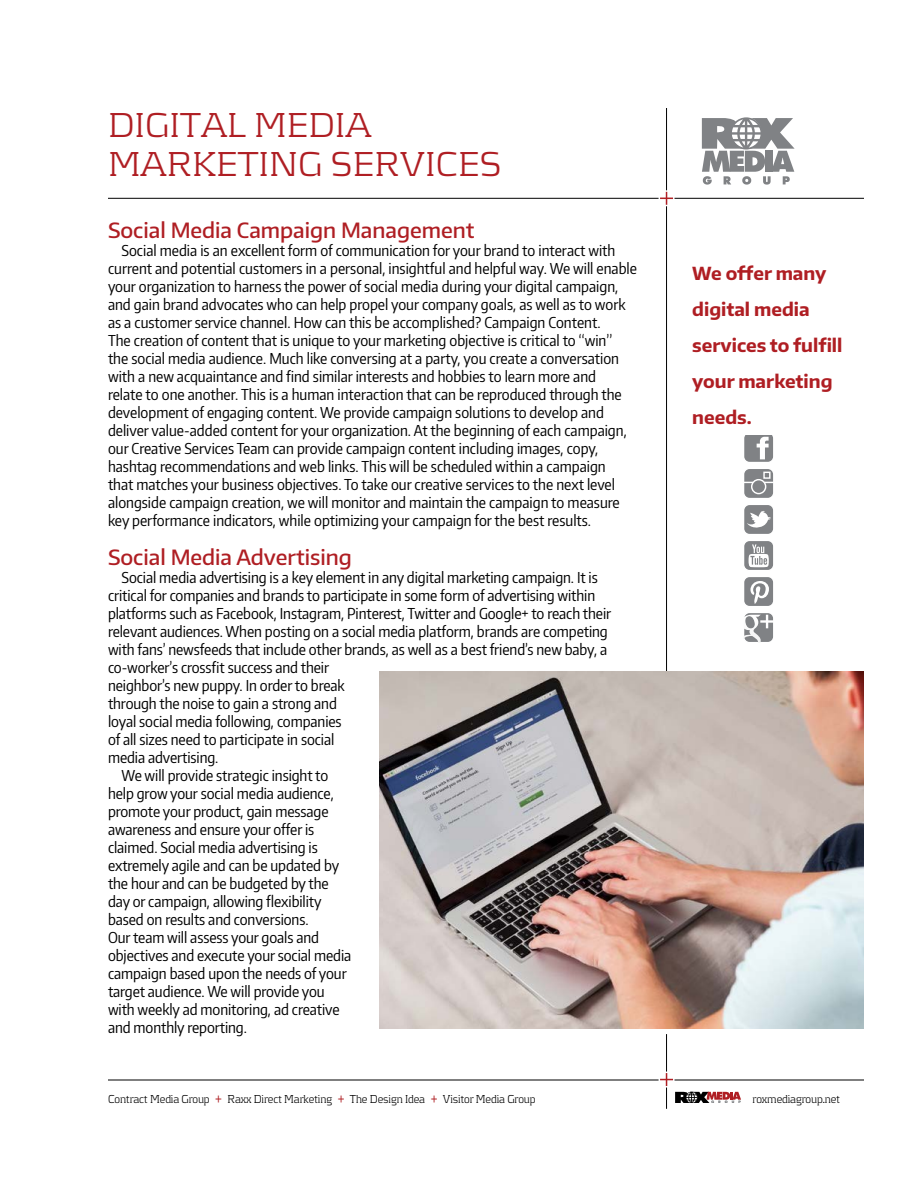
<style>
.page{position:relative;width:918px;height:1188px;background:#fff}
.page>*{position:absolute;margin:0;border:0;box-sizing:border-box;transform-origin:0 0}
.t1{font:300 36px/39px "Kontrapunkt";color:#af1e23}
.t2{font:500 21px "Encode Sans Normal";color:#af1e23}
.t3{font:700 18px/36px "Encode Sans Normal";color:#af1e23}
.t4{font:15px/18px "Encode Sans Condensed";letter-spacing:-.005em;color:#000}
.t5{font:300 12px "Kontrapunkt";letter-spacing:-.01em;color:#000;scale:.9 1}
.s1{font-size:15px;color:#af1e23}
</style>
<div class="page">
<hr style="left:108px;top:198px;width:756px;height:1px;background:#000">
<hr style="left:108px;top:1080px;width:756px;height:1px;background:#000">
<svg style="left:675px;top:1092px;width:66px;height:11px"></svg>
<hr style="left:666px;top:1034px;width:1px;height:75px;background:#000">
<hr style="left:666px;top:108px;width:1px;height:617px;background:#000">
<hr style="left:665px;top:190px;width:3px;height:16px;background:#fff">
<hr style="left:659px;top:197px;width:16px;height:3px;background:#fff">
<svg style="left:660px;top:192px;width:13px;height:13px"></svg>
<hr style="left:665px;top:1072px;width:3px;height:16px;background:#fff">
<hr style="left:659px;top:1078px;width:16px;height:3px;background:#fff">
<svg style="left:660px;top:1073px;width:13px;height:13px"></svg>
<svg style="left:702px;top:117px;width:93px;height:68px"></svg>
<svg style="left:744px;top:612px;width:30px;height:31px"></svg>
<div style="left:743px;top:612px;width:32px;height:31px;border:1px solid #fff;border-radius:6px"></div>
<svg style="left:744px;top:615px;width:30px;height:28px"></svg>
<div style="left:744px;top:540px;width:30px;height:31px;background:#808285;border-radius:6px"></div>
<div style="left:743px;top:540px;width:32px;height:31px;border:1px solid #fff;border-radius:6px"></div>
<svg style="left:748px;top:544px;width:21px;height:23px"></svg>
<svg style="left:744px;top:435px;width:29px;height:27px"></svg>
<div style="left:744px;top:504px;width:30px;height:31px;background:#808285;border-radius:6px"></div>
<div style="left:743px;top:504px;width:32px;height:31px;border:1px solid #fff;border-radius:6px"></div>
<svg style="left:747px;top:511px;width:24px;height:17px"></svg>
<div style="left:744px;top:576px;width:30px;height:31px;background:#808285;border-radius:6px"></div>
<div style="left:743px;top:576px;width:32px;height:31px;border:1px solid #fff;border-radius:6px"></div>
<svg style="left:750px;top:581px;width:19px;height:23px"></svg>
<svg style="left:744px;top:468px;width:30px;height:31px"></svg>
<div style="left:743px;top:468px;width:32px;height:31px;border:1px solid #fff;border-radius:6px"></div>
<div style="left:751px;top:479px;width:15px;height:15px;border:1px solid #fff;border-radius:50%"></div>
<div style="left:763px;top:472px;width:8px;height:7px;border:1px solid #fff"></div>
<img style="left:379px;top:672px;width:485px;height:356px">
<h1 class="t1" style="left:108px;top:104px;width:395px">DIGITAL MEDIA<br>MARKETING SERVICES</h1>
<h2 class="t2" style="left:108px;top:216px;width:368px">Social Media Campaign Management</h2>
<p class="t4" style="left:108px;top:241px;width:531px;text-indent:14px">Social media is an excellent form of communication for your brand to interact with current and potential customers in a personal, insightful and helpful way. We will enable your organization to harness the power of social media during your digital campaign, and gain brand advocates who can help propel your company goals, as well as to work as a customer service channel. How can this be accomplished? Campaign Content.<br>The creation of content that is unique to your marketing objective is critical to “win”<br>the social media audience. Much like conversing at a party, you create a conversation with a new acquaintance and find similar interests and hobbies to learn more and<br>relate to one another. This is a human interaction that can be reproduced through the development of engaging content. We provide campaign solutions to develop and deliver value-added content for your organization. At the beginning of each campaign, our Creative Services Team can provide campaign content including images, copy, hashtag recommendations and web links. This will be scheduled within a campaign<br>that matches your business objectives. To take our creative services to the next level alongside campaign creation, we will monitor and maintain the campaign to measure key performance indicators, while optimizing your campaign for the best results.</p>
<h2 class="t2" style="left:108px;top:543px;width:245px">Social Media Advertising</h2>
<p class="t4" style="left:122px;top:568px;width:478px">Social media advertising is a key element in any digital marketing campaign. It is</p>
<p class="t4" style="left:108px;top:586px;width:489px">critical for companies and brands to participate in some form of advertising within</p>
<p class="t4" style="left:108px;top:604px;width:505px">platforms such as Facebook, Instagram, Pinterest, Twitter and Google+ to reach their</p>
<p class="t4" style="left:108px;top:622px;width:501px">relevant audiences. When posting on a social media platform, brands are competing</p>
<p class="t4" style="left:108px;top:640px;width:501px">with fans’ newsfeeds that include other brands, as well as a best friend’s new baby, a</p>
<p class="t4" style="left:108px;top:658px;width:223px">co-worker’s crossfit success and their</p>
<p class="t4" style="left:108px;top:676px;width:238px">neighbor’s new puppy. In order to break</p>
<p class="t4" style="left:108px;top:694px;width:230px">through the noise to gain a strong and</p>
<p class="t4" style="left:108px;top:712px;width:235px">loyal social media following, companies</p>
<p class="t4" style="left:108px;top:730px;width:228px">of all sizes need to participate in social</p>
<p class="t4" style="left:108px;top:748px;width:112px">media advertising.</p>
<p class="t4" style="left:122px;top:766px;width:208px">We will provide strategic insight to</p>
<p class="t4" style="left:108px;top:784px;width:227px">help grow your social media audience,</p>
<p class="t4" style="left:108px;top:802px;width:222px">promote your product, gain message</p>
<p class="t4" style="left:108px;top:820px;width:208px">awareness and ensure your offer is</p>
<p class="t4" style="left:108px;top:838px;width:211px">claimed. Social media advertising is</p>
<p class="t4" style="left:108px;top:856px;width:233px">extremely agile and can be updated by</p>
<p class="t4" style="left:108px;top:874px;width:222px">the hour and can be budgeted by the</p>
<p class="t4" style="left:108px;top:892px;width:215px">day or campaign, allowing flexibility</p>
<p class="t4" style="left:108px;top:910px;width:202px">based on results and conversions.</p>
<p class="t4" style="left:108px;top:928px;width:213px">Our team will assess your goals and</p>
<p class="t4" style="left:108px;top:946px;width:245px">objectives and execute your social media</p>
<p class="t4" style="left:108px;top:964px;width:240px">campaign based upon the needs of your</p>
<p class="t4" style="left:108px;top:982px;width:218px">target audience. We will provide you</p>
<p class="t4" style="left:108px;top:1000px;width:233px">with weekly ad monitoring, ad creative</p>
<p class="t4" style="left:108px;top:1018px;width:140px">and monthly reporting.</p>
<p class="t5" style="left:108px;top:1092px;width:477px">Contract Media Group <span class="s1">+</span> Raxx Direct Marketing <span class="s1">+</span> The Design Idea <span class="s1">+</span> Visitor Media Group</p>
<p class="t3" style="left:692px;top:254px;width:152px">We offer many digital media services to fulfill your marketing needs.</p>
<p class="t5" style="left:753px;top:1092px;width:99px">roxmediagroup.net</p>
</div>
